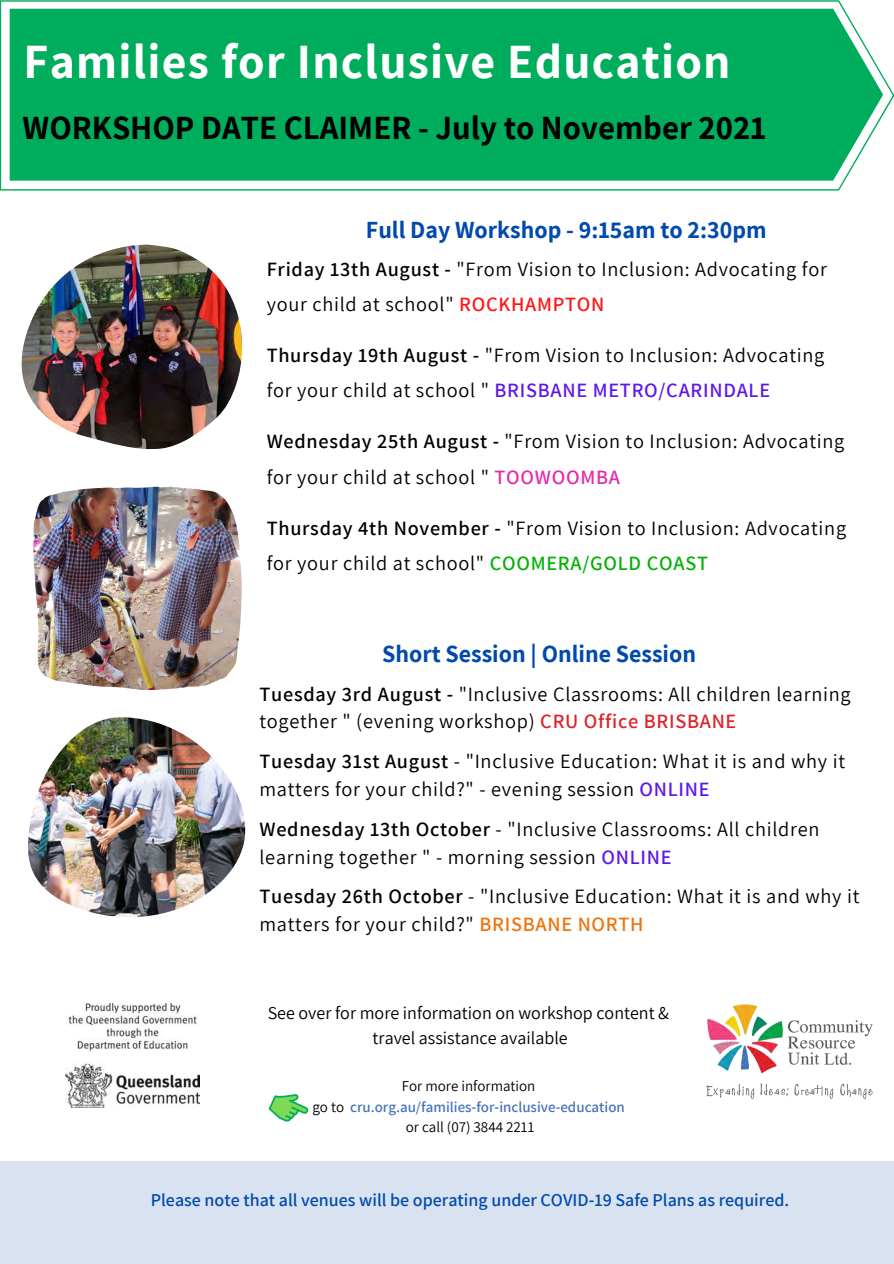
<style>
.page{position:relative;width:894px;height:1264px;background:#fff}
.page>*{position:absolute;margin:0;border:0;box-sizing:border-box;transform-origin:0 0}
.t1{font:700 48px "Assistant";letter-spacing:.025em;color:#fff}
.t2{font:700 33px "Assistant";color:#000}
.t3{font:700 24px "Assistant";color:#004aad}
.t4{font:20.25px/35.2px "Assistant";letter-spacing:.035em;color:#000}
.t5{font:600 18px "Assistant";color:#004aad}
.t6{font:18px "Assistant";color:#000}
.t7{font:600 15px "Assistant";color:#4573b9}
.t8{font:15px "Assistant";color:#000}
.s1{font-weight:600}
.s2{font-weight:600;color:#ff1616}
.s3{font-weight:600;color:#5e17eb}
.s4{font-weight:600;color:#e429af}
.s5{font-weight:600;color:#03b205}
.s6{font-weight:600;color:#dd232b}
.s7{font-weight:600;color:#ef730d}
.s8{font-weight:400;color:#000}
</style>
<div class="page">
<div style="left:0;top:1160px;width:893px;height:103px;background:#d9e2f0"></div>
<svg style="left:0;top:0;width:893px;height:190px;background:#1fb771"></svg>
<svg style="left:268px;top:1094px;width:41px;height:28px"></svg>
<img style="left:33px;top:486px;width:208px;height:203px">
<img style="left:22px;top:244px;width:220px;height:206px">
<img style="left:28px;top:717px;width:218px;height:200px">
<img style="left:65px;top:1003px;width:134px;height:104px">
<img style="left:706px;top:1004px;width:167px;height:94px">
<p class="t1" style="left:24px;top:29px;width:708px">Families for Inclusive Education</p>
<p class="t2" style="left:23px;top:106px;width:745px">WORKSHOP DATE CLAIMER - July to November 2021</p>
<p class="t3" style="left:366px;top:213px;width:402px">Full Day Workshop - 9:15am to 2:30pm</p>
<p class="t4" style="left:266px;top:250px;width:561px"><span class="s1">Friday 13th August -</span> "From Vision to Inclusion: Advocating for your child at school" <span class="s2">ROCKHAMPTON</span></p>
<p class="t4" style="left:266px;top:337px;width:559px"><span class="s1">Thursday 19th August -</span> "From Vision to Inclusion: Advocating for your child at school " <span class="s3">BRISBANE METRO/CARINDALE</span></p>
<p class="t4" style="left:266px;top:423px;width:579px"><span class="s1">Wednesday 25th August -</span> "From Vision to Inclusion: Advocating for your child at school " <span class="s4">TOOWOOMBA</span></p>
<p class="t4" style="left:266px;top:509px;width:581px"><span class="s1">Thursday 4th November -</span> "From Vision to Inclusion: Advocating for your child at school" <span class="s5">COOMERA/GOLD COAST</span></p>
<p class="t3" style="left:382px;top:637px;width:315px">Short Session | Online Session</p>
<p class="t4" style="left:259px;top:679px;width:592px;line-height:27.8px"><span class="s1">Tuesday 3rd August -</span> "Inclusive Classrooms: All children learning together " (evening workshop) <span class="s6">CRU Office BRISBANE</span></p>
<p class="t4" style="left:259px;top:747px;width:587px;line-height:27.8px"><span class="s1">Tuesday 31st August</span> - "Inclusive Education: What it is and why it matters for your child?" - evening session <span class="s3">ONLINE</span></p>
<p class="t4" style="left:259px;top:814px;width:561px;line-height:27.8px"><span class="s1">Wednesday 13th October</span> - "Inclusive Classrooms: All children learning together " - morning session <span class="s3">ONLINE</span></p>
<p class="t4" style="left:259px;top:882px;width:601px;line-height:27.8px"><span class="s1">Tuesday 26th October</span> - "Inclusive Education: What it is and why it matters for your child?" <span class="s7">BRISBANE NORTH</span></p>
<p class="t6" style="left:267px;top:1000px;width:403px">See over for more information on workshop content &amp;</p>
<p class="t6" style="left:372px;top:1025px;width:197px">travel assistance available</p>
<p class="t8" style="left:401px;top:1076px;width:135px">For more information</p>
<p class="t7" style="left:312px;top:1096px;width:314px"><span class="s8">go to</span> cru.org.au/families-for-inclusive-education</p>
<p class="t8" style="left:405px;top:1116px;width:130px">or call (07) 3844 2211</p>
<p class="t5" style="left:151px;top:1187px;width:639px">Please note that all venues will be operating under COVID-19 Safe Plans as required.</p>
</div>
